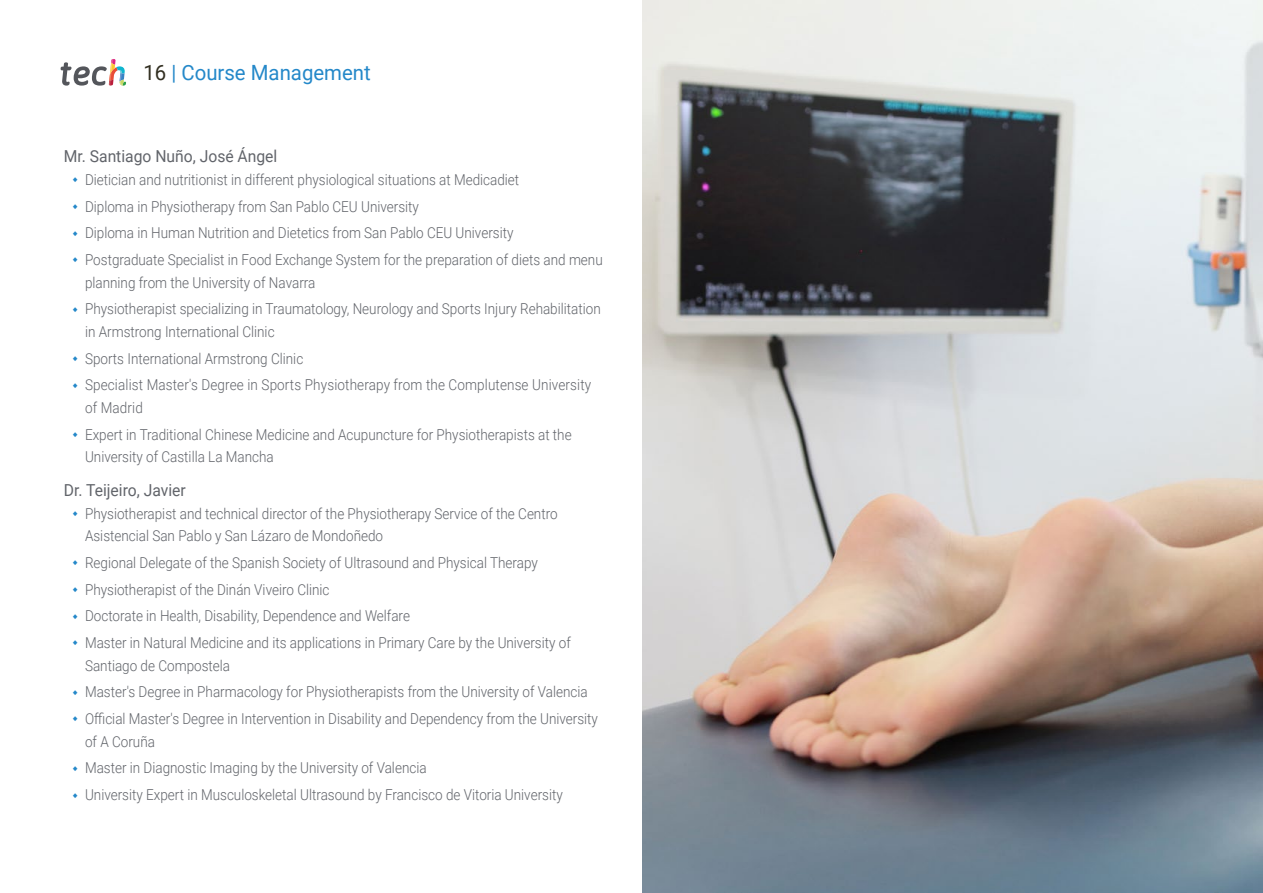
<style>
.page{position:relative;width:1263px;height:893px;background:#fff}
.page>*{position:absolute;margin:0;border:0;box-sizing:border-box;transform-origin:0 0}
.t1{font:21px "Roboto";color:#2488c9}
.t2{font:16.5px "Roboto";color:#61646a;scale:.95 1}
.t3{font:300 15px/26.7px "Roboto";color:#61646a;scale:.9 1}
.s1{color:#312e20}
</style>
<div class="page">
<img style="left:642px;top:0;width:621px;height:893px">
<svg style="left:61px;top:59px;width:65px;height:27px"></svg>
<h1 class="t1" style="left:144px;top:57px;width:229px"><span class="s1">16</span> | Course Management</h1>
<p class="t2" style="left:64px;top:145px;width:226px">Mr. Santiago Nuño, José Ángel</p>
<p class="t3" style="left:85px;top:166px;width:577px">Dietician and nutritionist in different physiological situations at Medicadiet<br>Diploma in Physiotherapy from San Pablo CEU University<br>Diploma in Human Nutrition and Dietetics from San Pablo CEU University<br>Postgraduate Specialist in Food Exchange System for the preparation of diets and menu</p>
<p class="t3" style="left:85px;top:268px;width:574px">planning from the University of Navarra<br>Physiotherapist specializing in Traumatology, Neurology and Sports Injury Rehabilitation</p>
<p class="t3" style="left:85px;top:318px;width:564px">in Armstrong International Clinic<br>Sports International Armstrong Clinic<br>Specialist Master's Degree in Sports Physiotherapy from the Complutense University</p>
<p class="t3" style="left:85px;top:394px;width:542px">of Madrid<br>Expert in Traditional Chinese Medicine and Acupuncture for Physiotherapists at the</p>
<p class="t3" style="left:85px;top:443px;width:211px">University of Castilla La Mancha</p>
<p class="t2" style="left:64px;top:479px;width:130px">Dr. Teijeiro, Javier</p>
<p class="t3" style="left:85px;top:502px;width:527px;line-height:22.5px">Physiotherapist and technical director of the Physiotherapy Service of the Centro<br>Asistencial San Pablo y San Lázaro de Mondoñedo</p>
<p class="t3" style="left:85px;top:549px;width:541px">Regional Delegate of the Spanish Society of Ultrasound and Physical Therapy Physiotherapist of the Dinán Viveiro Clinic<br>Doctorate in Health, Disability, Dependence and Welfare<br>Master in Natural Medicine and its applications in Primary Care by the University of</p>
<p class="t3" style="left:85px;top:651px;width:571px">Santiago de Compostela<br>Master's Degree in Pharmacology for Physiotherapists from the University of Valencia<br>Official Master's Degree in Intervention in Disability and Dependency from the University</p>
<p class="t3" style="left:85px;top:727px;width:532px">of A Coruña<br>Master in Diagnostic Imaging by the University of Valencia<br>University Expert in Musculoskeletal Ultrasound by Francisco de Vitoria University</p>
</div>
